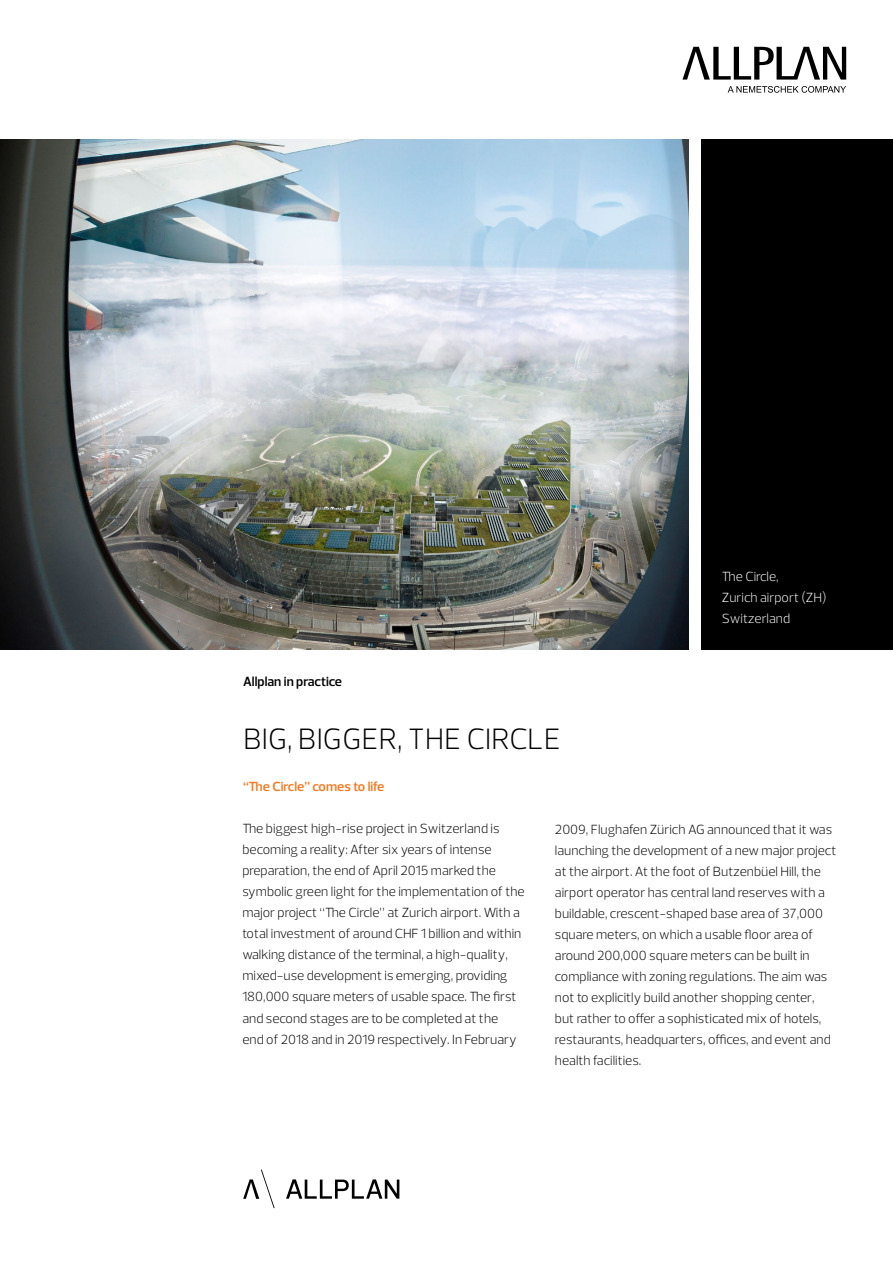
<style>
.page{position:relative;width:893px;height:1263px;background:#fff}
.page>*{position:absolute;margin:0;border:0;box-sizing:border-box;transform-origin:0 0}
.t1{font:300 30px "Prelo";letter-spacing:.015em;color:#000}
.t2{font:300 13.5px/21px "Prelo";color:#000}
.t3{font:300 13.5px/21px "Prelo";color:#fff}
.t4{font:600 13.5px "Prelo";color:#f47920}
.t5{font:600 13.5px "Prelo";color:#000}
</style>
<div class="page">
<svg style="left:286px;top:1179px;width:113px;height:20px"></svg>
<svg style="left:243px;top:1169px;width:32px;height:39px"></svg>
<div style="left:702px;top:139px;width:191px;height:510px;background:#000"></div>
<img style="left:0;top:139px;width:689px;height:510px">
<svg style="left:682px;top:47px;width:164px;height:33px"></svg>
<svg style="left:728px;top:86px;width:118px;height:7px"></svg>
<p class="t5" style="left:243px;top:674px;width:100px">Allplan in practice</p>
<p class="t3" style="left:722px;top:566px;width:106px">The Circle,<br>Zurich airport (ZH)<br>Switzerland</p>
<h1 class="t1" style="left:243px;top:721px;width:319px">Big, Bigger, The Circle</h1>
<p class="t4" style="left:243px;top:778px;width:143px">“The Circle” comes to life</p>
<p class="t2" style="left:242px;top:818px;width:284px">The biggest high-rise project in Switzerland is becoming a reality: After six years of intense preparation, the end of April 2015 marked the symbolic green light for the implementation of the major project “The Circle” at Zurich airport. With a total investment of around CHF 1 billion and within walking distance of the terminal, a high-quality, mixed-use development is emerging, providing 180,000 square meters of usable space. The first and second stages are to be completed at the<br>end of 2018 and in 2019 respectively. In February</p>
<p class="t2" style="left:555px;top:818px;width:283px">2009, Flughafen Zürich AG announced that it was launching the development of a new major project at the airport. At the foot of Butzenbüel Hill, the airport operator has central land reserves with a buildable, crescent-shaped base area of 37,000 square meters, on which a usable floor area of around 200,000 square meters can be built in compliance with zoning regulations. The aim was not to explicitly build another shopping center, but rather to offer a sophisticated mix of hotels, restaurants, headquarters, offices, and event and health facilities.</p>
</div>
